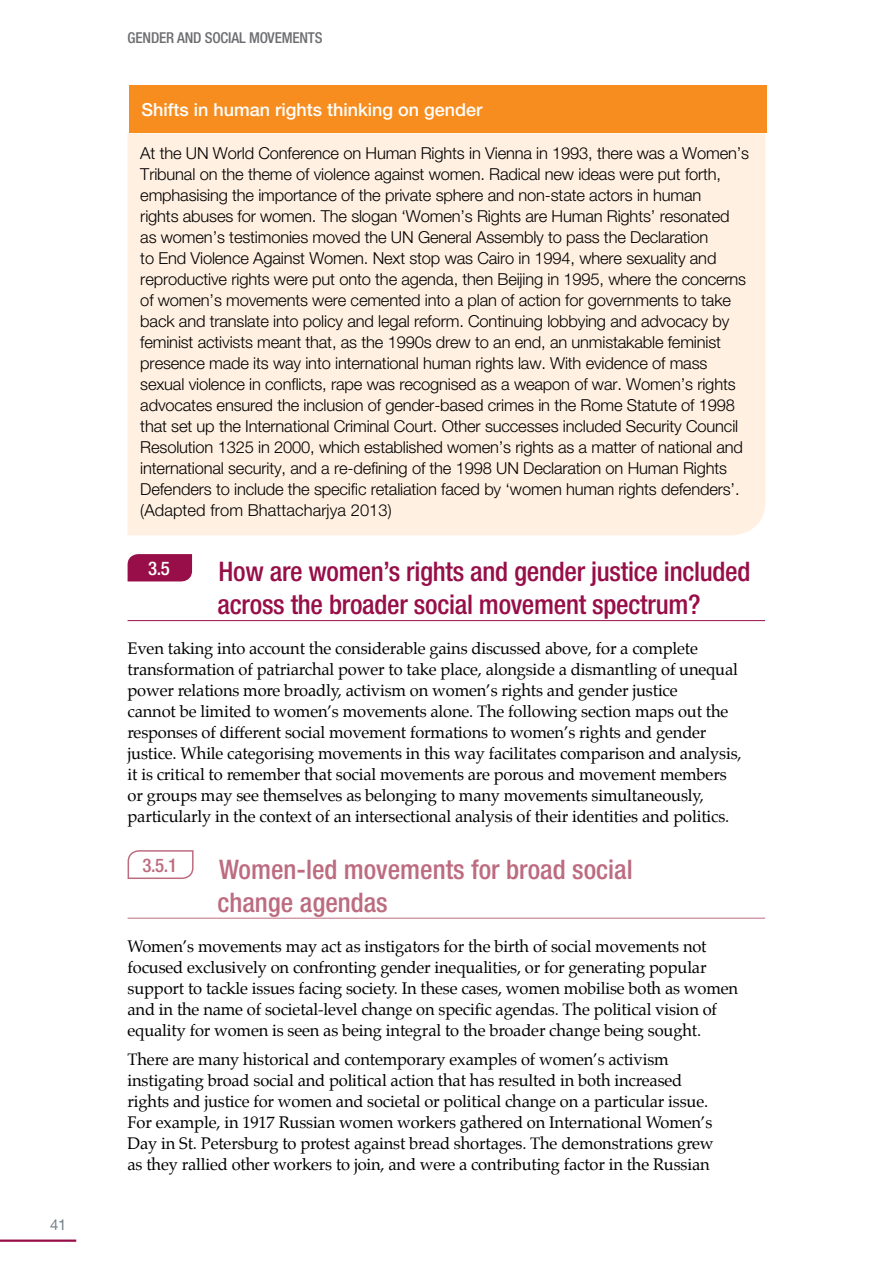
<style>
.page{position:relative;width:893px;height:1263px;background:#fff}
.page>*{position:absolute;margin:0;border:0;box-sizing:border-box;transform-origin:0 0}
.t1{font:500 condensed 27px/33px "Helvetica Neue";letter-spacing:-.01em;color:#970e48}
.t2{font:500 condensed 27px/33px "Helvetica Neue";color:#bd6c80}
.t3{font:500 condensed 18.9px "Helvetica Neue";color:#bd6c80}
.t4{font:500 condensed 18.9px "Helvetica Neue";color:#fff}
.t5{font:500 18px "Helvetica Neue";color:#fff}
.t6{font:16.5px/21px "Palatino";letter-spacing:-.01em;color:#000}
.t7{font:300 16.5px/21px "Helvetica Neue";letter-spacing:-.01em;color:#000}
.t8{font:500 condensed 15px "Helvetica Neue";letter-spacing:-.01em;color:#6d6e71}
.t9{font:15px "Helvetica Neue";color:#72808a}
</style>
<div class="page">
<div style="left:128px;top:133px;width:637px;height:402px;background:#fff0e1"></div>
<div style="left:129px;top:85px;width:637px;height:47px;background:#f78d1e"></div>
<hr style="left:0;top:1239px;width:76px;height:3px;background:#970e48">
<hr style="left:128px;top:620px;width:637px;height:1px;background:#970e48">
<hr style="left:128px;top:918px;width:637px;height:1px;background:#bd6c80">
<div style="left:128px;top:554px;width:64px;height:27px;background:#970e48"></div>
<svg style="left:127px;top:850px;width:67px;height:29px"></svg>
<p class="t9" style="left:50px;top:1216px;width:18px">41</p>
<p class="t8" style="left:128px;top:29px;width:196px">Gender and social Movements</p>
<p class="t5" style="left:141px;top:98px;width:343px">Shifts in human rights thinking on gender</p>
<p class="t7" style="left:140px;top:142px;width:610px">At the UN World Conference on Human Rights in Vienna in 1993, there was a Women’s Tribunal on the theme of violence against women. Radical new ideas were put forth, emphasising the importance of the private sphere and non-state actors in human<br>rights abuses for women. The slogan ‘Women’s Rights are Human Rights’ resonated as women’s testimonies moved the UN General Assembly to pass the Declaration<br>to End Violence Against Women. Next stop was Cairo in 1994, where sexuality and reproductive rights were put onto the agenda, then Beijing in 1995, where the concerns of women’s movements were cemented into a plan of action for governments to take back and translate into policy and legal reform. Continuing lobbying and advocacy by feminist activists meant that, as the 1990s drew to an end, an unmistakable feminist presence made its way into international human rights law. With evidence of mass sexual violence in conflicts, rape was recognised as a weapon of war. Women’s rights advocates ensured the inclusion of gender-based crimes in the Rome Statute of 1998 that set up the International Criminal Court. Other successes included Security Council Resolution 1325 in 2000, which established women’s rights as a matter of national and international security, and a re-defining of the 1998 UN Declaration on Human Rights Defenders to include the specific retaliation faced by ‘women human rights defenders’. (Adapted from Bhattacharjya 2013)</p>
<p class="t4" style="left:148px;top:557px;width:23px">3.5</p>
<h1 class="t1" style="left:218px;top:555px;width:534px">How are women’s rights and gender justice included across the broader social movement spectrum?</h1>
<p class="t6" style="left:128px;top:638px;width:616px">Even taking into account the considerable gains discussed above, for a complete transformation of patriarchal power to take place, alongside a dismantling of unequal power relations more broadly, activism on women’s rights and gender justice<br>cannot be limited to women’s movements alone. The following section maps out the responses of different social movement formations to women’s rights and gender justice. While categorising movements in this way facilitates comparison and analysis, it is critical to remember that social movements are porous and movement members or groups may see themselves as belonging to many movements simultaneously, particularly in the context of an intersectional analysis of their identities and politics.</p>
<p class="t3" style="left:142px;top:854px;width:36px">3.5.1</p>
<h1 class="t2" style="left:218px;top:853px;width:417px">Women-led movements for broad social change agendas</h1>
<p class="t6" style="left:128px;top:935px;width:612px">Women’s movements may act as instigators for the birth of social movements not focused exclusively on confronting gender inequalities, or for generating popular support to tackle issues facing society. In these cases, women mobilise both as women and in the name of societal-level change on specific agendas. The political vision of equality for women is seen as being integral to the broader change being sought.</p>
<p class="t6" style="left:128px;top:1049px;width:588px">There are many historical and contemporary examples of women’s activism instigating broad social and political action that has resulted in both increased rights and justice for women and societal or political change on a particular issue.<br>For example, in 1917 Russian women workers gathered on International Women’s Day in St. Petersburg to protest against bread shortages. The demonstrations grew as they rallied other workers to join, and were a contributing factor in the Russian</p>
</div>
